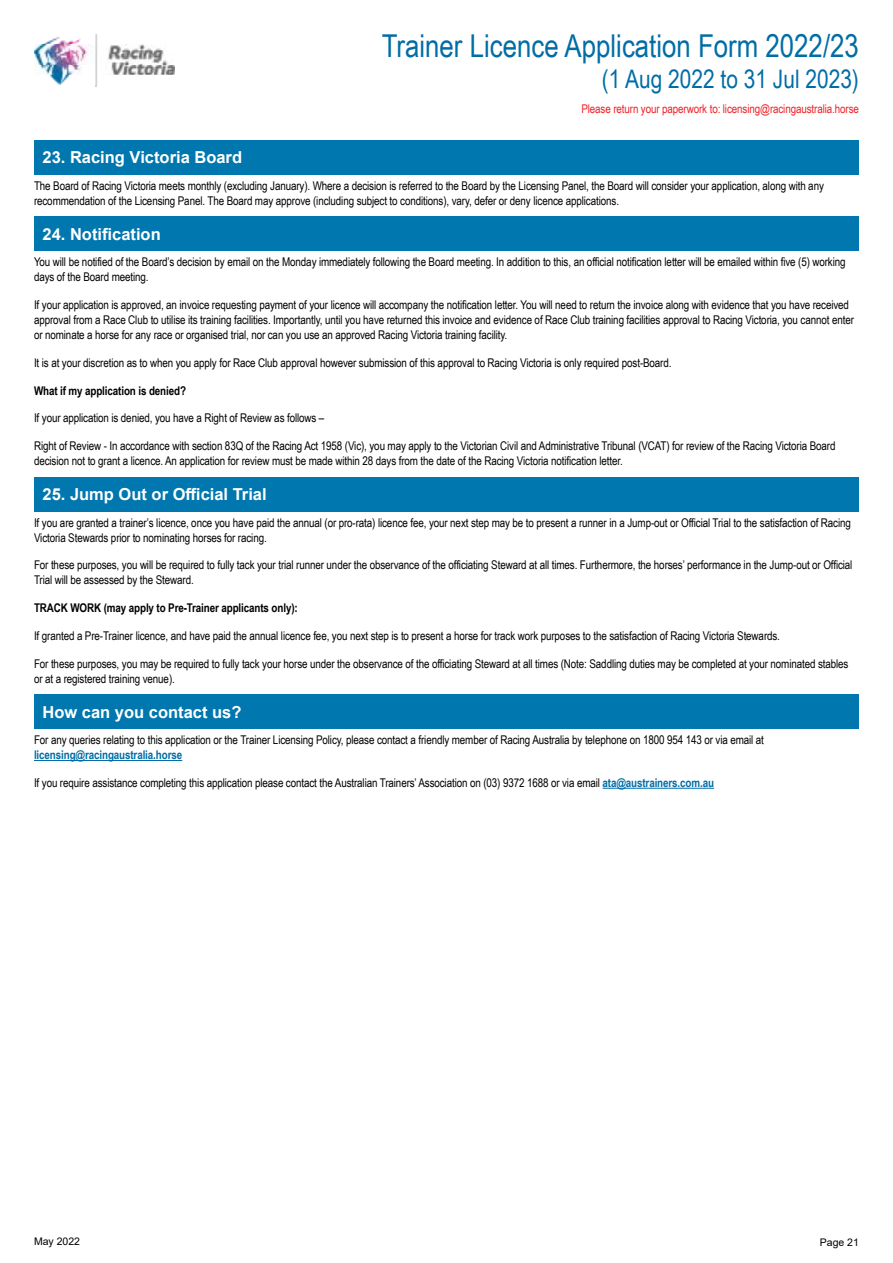
<style>
.page{position:relative;width:893px;height:1263px;background:#fff}
.page>*{position:absolute;margin:0;border:0;box-sizing:border-box;transform-origin:0 0}
.t1{font:31.5px "Arial Narrow";color:#006da6}
.t2{font:25.5px "Arial Narrow";color:#006da6}
.t3{font:700 16.5px "Arial";color:#fff}
.t4{font:12px/15px "Arial Narrow";letter-spacing:-.01em;color:#000}
.t5{font:700 12px "Arial Narrow";letter-spacing:-.01em;color:#000}
.t6{font:12px "Arial Narrow";letter-spacing:-.01em;color:#ed2127}
.t7{font:700 12px "Arial Narrow";letter-spacing:-.01em;color:#006da6}
.t8{font:10.5px "Arial";color:#000}
.s1{font-weight:700;color:#006da6}
</style>
<div class="page">
<img style="left:34px;top:34px;width:140px;height:53px">
<div style="left:34px;top:140px;width:825px;height:34px;background:#0077ae"></div>
<div style="left:34px;top:217px;width:825px;height:34px;background:#0077ae"></div>
<div style="left:34px;top:477px;width:825px;height:34px;background:#0077ae"></div>
<div style="left:34px;top:695px;width:825px;height:34px;background:#0077ae"></div>
<hr style="left:34px;top:760px;width:148px;height:1px;background:#006da6">
<hr style="left:603px;top:788px;width:111px;height:1px;background:#006da6">
<h1 class="t1" style="left:382px;top:23px;width:479px">Trainer Licence Application Form 2022/23</h1>
<h2 class="t2" style="left:602px;top:61px;width:258px">(1 Aug 2022 to 31 Jul 2023)</h2>
<p class="t6" style="left:581px;top:100px;width:279px">Please return your paperwork to: licensing@racingaustralia.horse</p>
<h3 class="t3" style="left:43px;top:146px;width:201px">23. Racing Victoria Board</h3>
<p class="t4" style="left:34px;top:178px;width:791px">The Board of Racing Victoria meets monthly (excluding January). Where a decision is referred to the Board by the Licensing Panel, the Board will consider your application, along with any recommendation of the Licensing Panel. The Board may approve (including subject to conditions), vary, defer or deny licence applications.</p>
<h3 class="t3" style="left:43px;top:222px;width:120px">24. Notification</h3>
<p class="t4" style="left:34px;top:254px;width:813px">You will be notified of the Board’s decision by email on the Monday immediately following the Board meeting. In addition to this, an official notification letter will be emailed within five (5) working days of the Board meeting.</p>
<p class="t4" style="left:34px;top:297px;width:821px">If your application is approved, an invoice requesting payment of your licence will accompany the notification letter. You will need to return the invoice along with evidence that you have received approval from a Race Club to utilise its training facilities. Importantly, until you have returned this invoice and evidence of Race Club training facilities approval to Racing Victoria, you cannot enter or nominate a horse for any race or organised trial, nor can you use an approved Racing Victoria training facility.</p>
<p class="t4" style="left:34px;top:355px;width:639px">It is at your discretion as to when you apply for Race Club approval however submission of this approval to Racing Victoria is only required post-Board.</p>
<p class="t5" style="left:34px;top:381px;width:154px">What if my application is denied?</p>
<p class="t4" style="left:34px;top:410px;width:292px">If your application is denied, you have a Right of Review as follows –</p>
<p class="t4" style="left:34px;top:438px;width:803px">Right of Review - In accordance with section 83Q of the Racing Act 1958 (Vic), you may apply to the Victorian Civil and Administrative Tribunal (VCAT) for review of the Racing Victoria Board decision not to grant a licence. An application for review must be made within 28 days from the date of the Racing Victoria notification letter.</p>
<h3 class="t3" style="left:43px;top:483px;width:226px">25. Jump Out or Official Trial</h3>
<p class="t4" style="left:34px;top:514px;width:818px">If you are granted a trainer’s licence, once you have paid the annual (or pro-rata) licence fee, your next step may be to present a runner in a Jump-out or Official Trial to the satisfaction of Racing<br>Victoria Stewards prior to nominating horses for racing.</p>
<p class="t4" style="left:34px;top:557px;width:820px">For these purposes, you will be required to fully tack your trial runner under the observance of the officiating Steward at all times. Furthermore, the horses’ performance in the Jump-out or Official<br>Trial will be assessed by the Steward.</p>
<p class="t5" style="left:34px;top:599px;width:265px">TRACK WORK (may apply to Pre-Trainer applicants only):</p>
<p class="t4" style="left:34px;top:628px;width:747px">If granted a Pre-Trainer licence, and have paid the annual licence fee, you next step is to present a horse for track work purposes to the satisfaction of Racing Victoria Stewards.</p>
<p class="t4" style="left:34px;top:655px;width:816px">For these purposes, you may be required to fully tack your horse under the observance of the officiating Steward at all times (Note: Saddling duties may be completed at your nominated stables or at a registered training venue).</p>
<h3 class="t3" style="left:43px;top:700px;width:200px">How can you contact us?</h3>
<p class="t4" style="left:34px;top:732px;width:731px">For any queries relating to this application or the Trainer Licensing Policy, please contact a friendly member of Racing Australia by telephone on 1800 954 143 or via email at</p>
<p class="t7" style="left:34px;top:746px;width:150px">licensing@racingaustralia.horse</p>
<p class="t4" style="left:34px;top:775px;width:682px">If you require assistance completing this application please contact the Australian Trainers’ Association on (03) 9372 1688 or via email <span class="s1">ata@austrainers.com.au</span></p>
<p class="t8" style="left:34px;top:1234px;width:48px">May 2022</p>
<p class="t8" style="left:820px;top:1235px;width:41px">Page 21</p>
</div>
